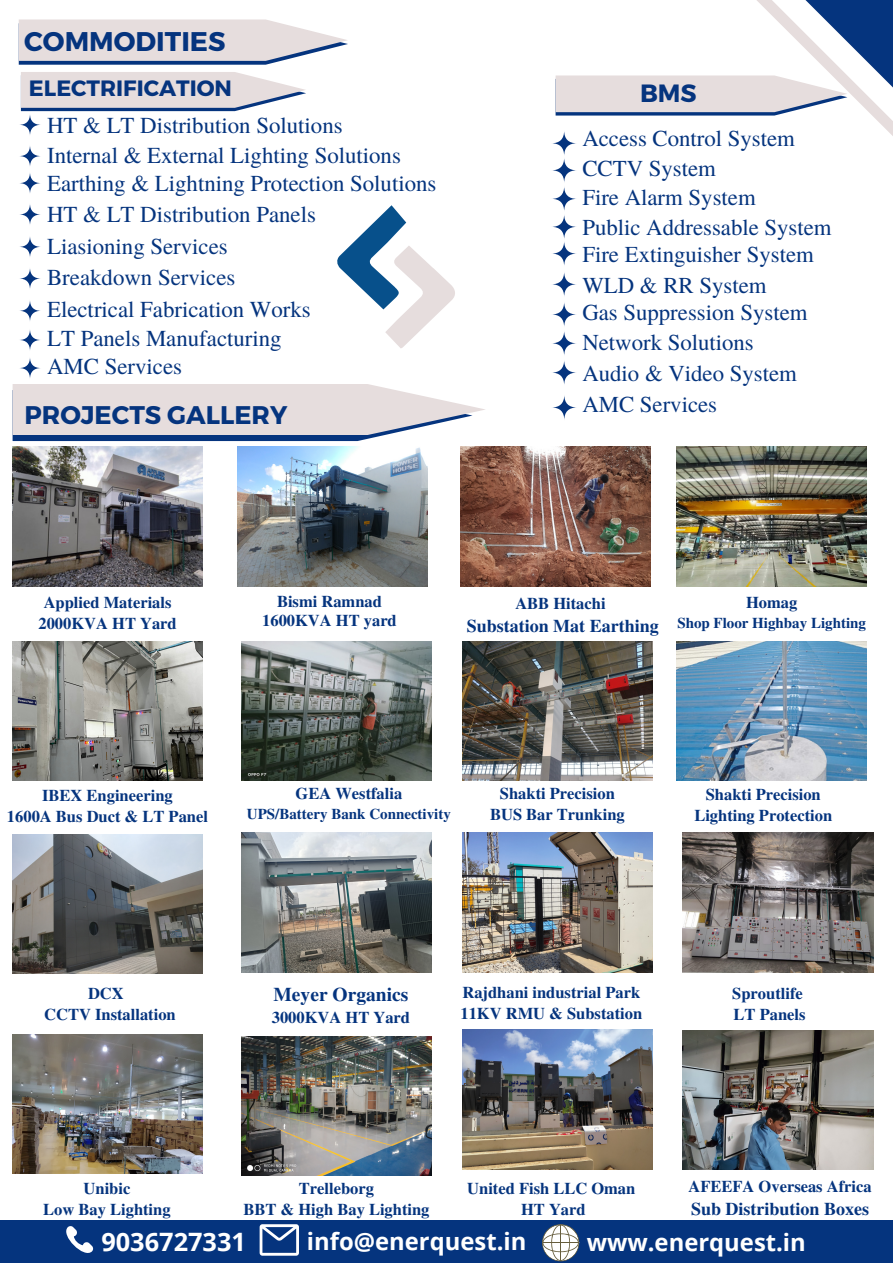
<style>
.page{position:relative;width:893px;height:1264px;background:#fff}
.page>*{position:absolute;margin:0;border:0;box-sizing:border-box;transform-origin:0 0}
.t1{font:700 27px "Montserrat";color:#05347e}
.t2{font:700 25.5px "Montserrat";color:#05347e}
.t3{font:700 25.35px "Open Sans";color:#fff}
.t4{font:700 24.9px "Montserrat";color:#05347e}
.t5{font:700 23.85px "Open Sans";color:#fff}
.t6{font:22.8px/31.3px "Te X Gyre Termes";color:#05347e}
.t7{font:700 22.2px "Montserrat";color:#05347e}
.t8{font:700 19.5px "Te X Gyre Termes";color:#05347e}
.t9{font:700 18px "Te X Gyre Termes";color:#05347e}
.t10{font:700 16.5px/21.1px "Te X Gyre Termes";color:#05347e;text-align:center}
.t11{font:700 15px "Te X Gyre Termes";color:#05347e}
</style>
<div class="page">
<svg style="left:21px;top:72px;width:285px;height:39px;background:#d6d3d9"></svg>
<svg style="left:555px;top:75px;width:93px;height:41px;background:#d3cfd5"></svg>
<svg style="left:19px;top:19px;width:329px;height:46px;background:#d6d3d9"></svg>
<svg style="left:19px;top:114px;width:22px;height:22px"></svg>
<svg style="left:551px;top:130px;width:26px;height:26px"></svg>
<svg style="left:551px;top:157px;width:26px;height:26px"></svg>
<svg style="left:551px;top:186px;width:26px;height:26px"></svg>
<svg style="left:551px;top:214px;width:26px;height:26px"></svg>
<svg style="left:551px;top:241px;width:26px;height:25px"></svg>
<svg style="left:551px;top:271px;width:26px;height:26px"></svg>
<svg style="left:551px;top:301px;width:26px;height:26px"></svg>
<svg style="left:551px;top:330px;width:26px;height:26px"></svg>
<svg style="left:551px;top:360px;width:26px;height:25px"></svg>
<svg style="left:337px;top:205px;width:118px;height:143px"></svg>
<img style="left:13px;top:446px;width:189px;height:140px">
<img style="left:237px;top:446px;width:190px;height:140px">
<img style="left:460px;top:446px;width:190px;height:140px">
<img style="left:676px;top:446px;width:190px;height:140px">
<img style="left:13px;top:641px;width:189px;height:139px">
<img style="left:241px;top:641px;width:190px;height:139px">
<img style="left:462px;top:641px;width:190px;height:139px">
<img style="left:676px;top:641px;width:190px;height:139px">
<img style="left:13px;top:834px;width:189px;height:139px">
<img style="left:241px;top:832px;width:190px;height:140px">
<img style="left:462px;top:832px;width:190px;height:140px">
<img style="left:682px;top:832px;width:190px;height:140px">
<img style="left:13px;top:1034px;width:189px;height:139px">
<img style="left:241px;top:1036px;width:190px;height:139px">
<img style="left:462px;top:1029px;width:190px;height:140px">
<img style="left:682px;top:1030px;width:190px;height:139px">
<svg style="left:648px;top:75px;width:34px;height:41px"></svg>
<svg style="left:682px;top:0;width:210px;height:135px"></svg>
<div style="left:0;top:1220px;width:892px;height:42px;background:#05347e"></div>
<svg style="left:66px;top:1226px;width:27px;height:27px"></svg>
<svg style="left:259px;top:1224px;width:40px;height:31px"></svg>
<svg style="left:542px;top:1224px;width:37px;height:37px"></svg>
<hr style="left:560px;top:1224px;width:1px;height:36px;background:#665d3c">
<hr style="left:543px;top:1242px;width:35px;height:1px;background:#665d3c">
<svg style="left:13px;top:384px;width:472px;height:57px;background:#d4d1d8"></svg>
<svg style="left:551px;top:394px;width:26px;height:26px"></svg>
<svg style="left:19px;top:145px;width:22px;height:22px"></svg>
<svg style="left:19px;top:172px;width:22px;height:22px"></svg>
<svg style="left:19px;top:203px;width:22px;height:23px"></svg>
<svg style="left:19px;top:235px;width:22px;height:23px"></svg>
<svg style="left:19px;top:267px;width:22px;height:23px"></svg>
<svg style="left:19px;top:299px;width:22px;height:23px"></svg>
<svg style="left:19px;top:329px;width:22px;height:22px"></svg>
<svg style="left:19px;top:357px;width:22px;height:22px"></svg>
<p class="t1" style="left:24px;top:24px;width:203px">COMMODITIES</p>
<p class="t7" style="left:29px;top:74px;width:204px">ELECTRIFICATION</p>
<p class="t4" style="left:640px;top:77px;width:58px">BMS</p>
<p class="t6" style="left:47px;top:110px;width:391px;line-height:28.8px">HT &amp; LT Distribution Solutions<br>Internal &amp; External Lighting Solutions<br>Earthing &amp; Lightning Protection Solutions</p>
<p class="t6" style="left:47px;top:198px;width:270px">HT &amp; LT Distribution Panels<br>Liasioning Services<br>Breakdown Services<br>Electrical Fabrication Works</p>
<p class="t6" style="left:47px;top:321px;width:236px">LT Panels Manufacturing</p>
<p class="t6" style="left:47px;top:349px;width:136px">AMC Services</p>
<p class="t2" style="left:25px;top:398px;width:264px">PROJECTS GALLERY</p>
<p class="t6" style="left:582px;top:122px;width:214px;line-height:29.4px">Access Control System<br>CCTV System<br>Fire Alarm System</p>
<p class="t6" style="left:582px;top:213px;width:251px;line-height:26.7px">Public Addressable System<br>Fire Extinguisher System</p>
<p class="t6" style="left:582px;top:270px;width:227px;line-height:27px">WLD &amp; RR System<br>Gas Suppression System</p>
<p class="t6" style="left:582px;top:326px;width:216px;line-height:30.6px">Network Solutions<br>Audio &amp; Video System</p>
<p class="t6" style="left:582px;top:387px;width:136px">AMC Services</p>
<p class="t10" style="left:38px;top:591px;width:140px">Applied Materials<br>2000KVA HT Yard</p>
<p class="t10" style="left:262px;top:591px;width:136px;line-height:19.2px">Bismi Ramnad<br>1600KVA HT yard</p>
<p class="t10" style="left:515px;top:591px;width:92px">ABB Hitachi</p>
<p class="t9" style="left:466px;top:612px;width:193px">Substation Mat Earthing</p>
<p class="t10" style="left:746px;top:591px;width:53px">Homag</p>
<p class="t11" style="left:677px;top:611px;width:190px">Shop Floor Highbay Lighting</p>
<p class="t10" style="left:7px;top:783px;width:202px">IBEX Engineering<br>1600A Bus Duct &amp; LT Panel</p>
<p class="t10" style="left:295px;top:782px;width:108px">GEA Westfalia</p>
<p class="t11" style="left:247px;top:802px;width:205px">UPS/Battery Bank Connectivity</p>
<p class="t10" style="left:490px;top:782px;width:136px">Shakti Precision<br>BUS Bar Trunking</p>
<p class="t10" style="left:694px;top:783px;width:139px">Shakti Precision<br>Lighting Protection</p>
<p class="t10" style="left:44px;top:982px;width:133px">DCX<br>CCTV Installation</p>
<p class="t8" style="left:273px;top:979px;width:136px">Meyer Organics</p>
<p class="t10" style="left:272px;top:1006px;width:140px">3000KVA HT Yard</p>
<p class="t10" style="left:460px;top:981px;width:183px;text-align:left">Rajdhani industrial Park<br>11KV RMU &amp; Substation</p>
<p class="t10" style="left:732px;top:982px;width:75px;text-align:left">Sproutlife<br>LT Panels</p>
<p class="t10" style="left:43px;top:1176px;width:129px">Unibic<br>Low Bay Lighting</p>
<p class="t10" style="left:243px;top:1176px;width:187px">Trelleborg<br>BBT &amp; High Bay Lighting</p>
<p class="t10" style="left:467px;top:1176px;width:169px">United Fish LLC Oman<br>HT Yard</p>
<p class="t10" style="left:688px;top:1175px;width:185px">AFEEFA Overseas Africa</p>
<p class="t9" style="left:691px;top:1195px;width:179px">Sub Distribution Boxes</p>
<p class="t3" style="left:101px;top:1223px;width:146px">9036727331</p>
<p class="t5" style="left:307px;top:1224px;width:221px">info@enerquest.in</p>
<p class="t5" style="left:586px;top:1225px;width:221px">www.enerquest.in</p>
</div>
